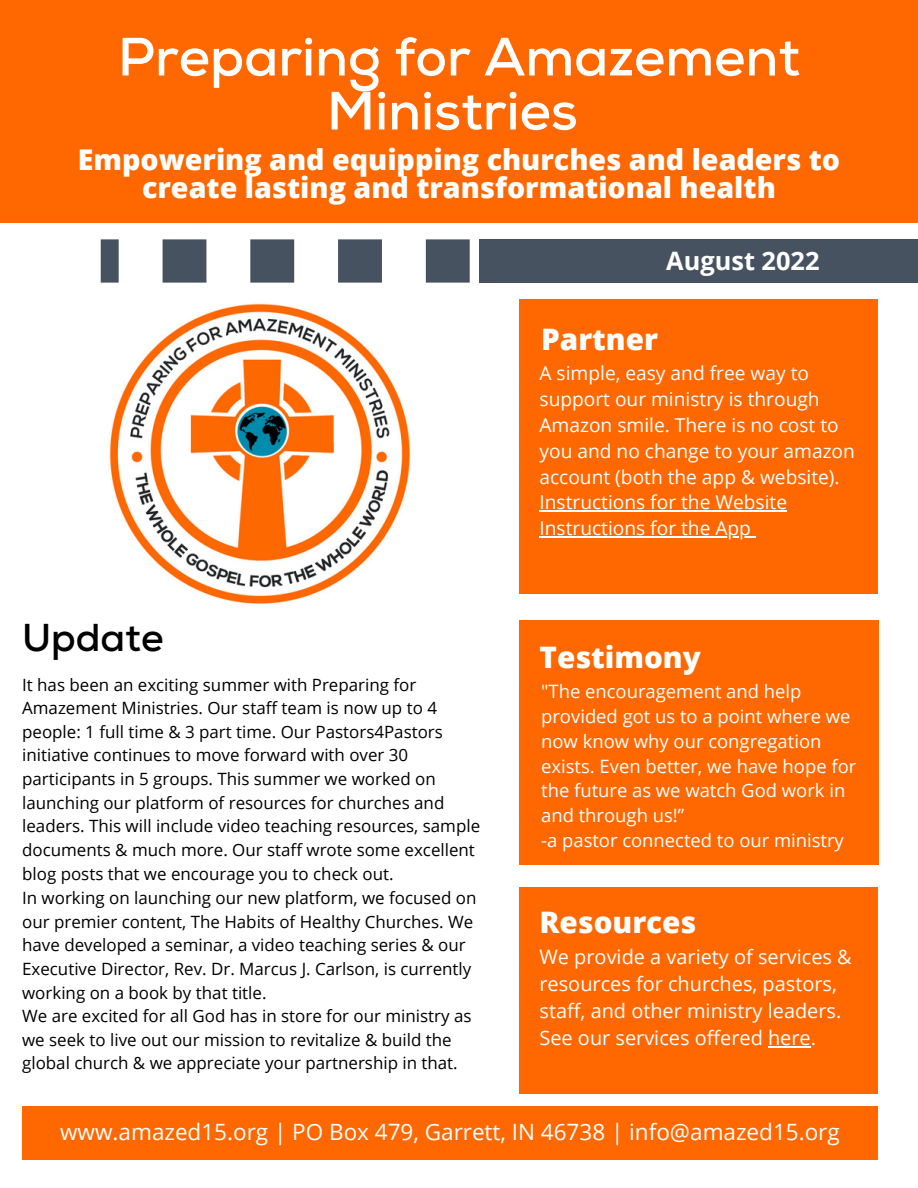
<style>
.page{position:relative;width:918px;height:1188px;background:#fff}
.page>*{position:absolute;margin:0;border:0;box-sizing:border-box;transform-origin:0 0}
.t1{font:700 53.85px/54px "Nexa";color:#fff;text-align:center}
.t2{font:700 38.85px "Nexa";color:#000}
.t3{font:800 29.7px "Open Sans";color:#fff}
.t4{font:800 28.65px/28.2px "Open Sans";color:#fff;text-align:center}
.t5{font:700 25.35px "Open Sans";color:#fff}
.t6{font:22.5px "Open Sans";color:#fff}
.t7{font:19.95px/27px "Open Sans";color:#fff}
.t8{font:19.2px/25.8px "Open Sans";color:#fff}
.t9{font:18.45px/24.8px "Open Sans";color:#fff}
.t10{font:16.95px/23.7px "Open Sans";color:#000}
</style>
<div class="page">
<div style="left:0;top:0;width:918px;height:223px;background:#ff6801"></div>
<div style="left:519px;top:299px;width:359px;height:295px;background:#ff6801"></div>
<div style="left:519px;top:620px;width:360px;height:244px;background:#ff6801"></div>
<div style="left:519px;top:887px;width:359px;height:207px;background:#ff6801"></div>
<div style="left:479px;top:239px;width:439px;height:44px;background:#475261"></div>
<svg style="left:101px;top:239px;width:369px;height:44px"></svg>
<img style="left:109px;top:303px;width:302px;height:301px">
<div style="left:22px;top:1106px;width:856px;height:54px;background:#ff6801"></div>
<hr style="left:540px;top:511px;width:247px;height:1px;background:#fff">
<hr style="left:540px;top:536px;width:211px;height:2px;background:#fff">
<hr style="left:768px;top:1046px;width:43px;height:2px;background:#fff">
<h1 class="t1" style="left:118px;top:32px;width:684px">Preparing for Amazement<br>Ministries</h1>
<h3 class="t4" style="left:78px;top:145px;width:764px">Empowering and equipping churches and leaders to create lasting and transformational health</h3>
<h3 class="t5" style="left:666px;top:243px;width:155px">August 2022</h3>
<h3 class="t3" style="left:541px;top:319px;width:118px">Partner</h3>
<h2 class="t2" style="left:22px;top:614px;width:143px">Update</h2>
<p class="t10" style="left:22px;top:672px;width:460px">It has been an exciting summer with Preparing for Amazement Ministries. Our staff team is now up to 4 people: 1 full time &amp; 3 part time. Our Pastors4Pastors initiative continues to move forward with over 30 participants in 5 groups. This summer we worked on launching our platform of resources for churches and leaders. This will include video teaching resources, sample documents &amp; much more. Our staff wrote some excellent blog posts that we encourage you to check out.<br>In working on launching our new platform, we focused on our premier content, The Habits of Healthy Churches. We have developed a seminar, a video teaching series &amp; our Executive Director, Rev. Dr. Marcus J. Carlson, is currently working on a book by that title.<br>We are excited for all God has in store for our ministry as we seek to live out our mission to revitalize &amp; build the global church &amp; we appreciate your partnership in that.</p>
<p class="t8" style="left:540px;top:360px;width:317px">A simple, easy and free way to support our ministry is through<br>Amazon smile. There is no cost to you and no change to your amazon account (both the app &amp; website).<br>Instructions for the Website<br>Instructions for the App</p>
<h3 class="t3" style="left:540px;top:636px;width:163px">Testimony</h3>
<p class="t9" style="left:541px;top:679px;width:317px">"The encouragement and help provided got us to a point where we now know why our congregation exists. Even better, we have hope for the future as we watch God work in and through us!”<br>-a pastor connected to our ministry</p>
<h3 class="t3" style="left:540px;top:902px;width:158px">Resources</h3>
<p class="t7" style="left:540px;top:943px;width:314px">We provide a variety of services &amp; resources for churches, pastors, staff, and other ministry leaders.<br>See our services offered here.</p>
<h3 class="t6" style="left:60px;top:1116px;width:781px">www.amazed15.org | PO Box 479, Garrett, IN 46738 | info@amazed15.org</h3>
</div>
